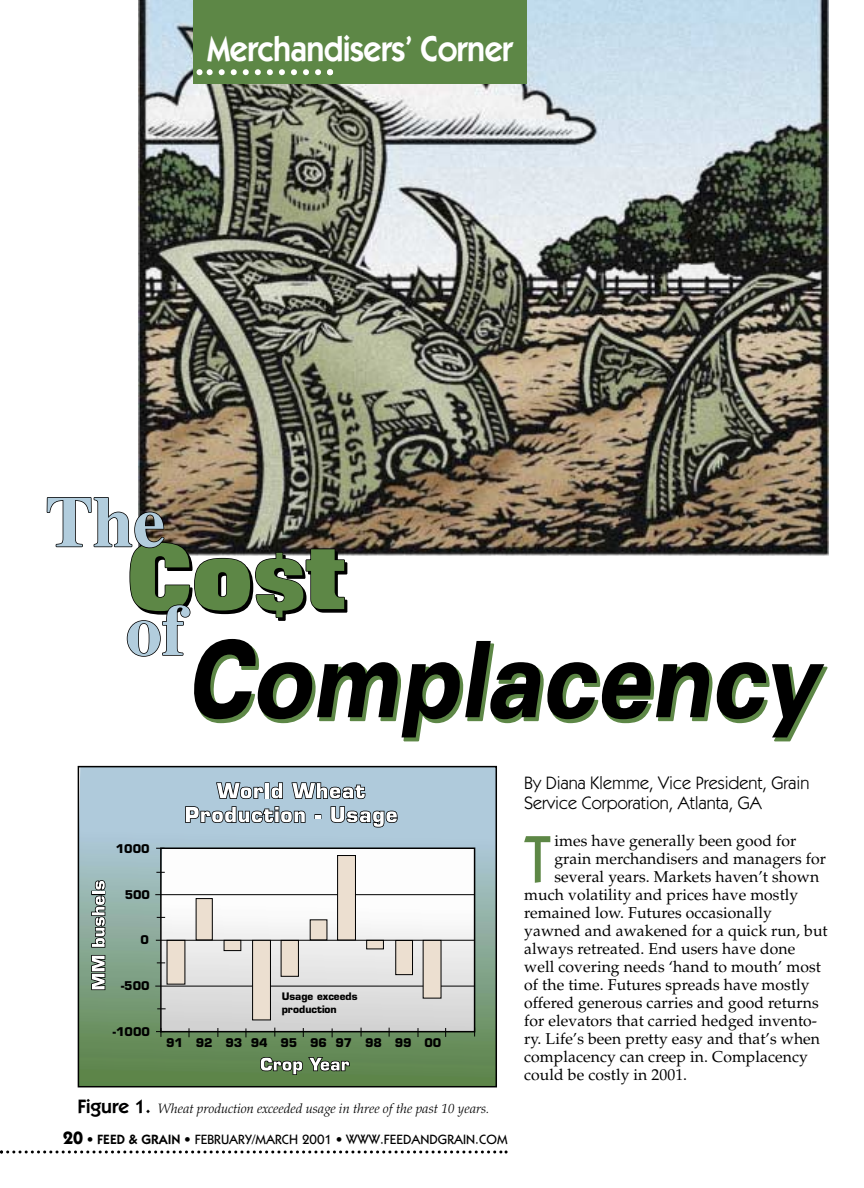
<style>
.page{position:relative;width:864px;height:1188px;background:#fff}
.page>*{position:absolute;margin:0;border:0;box-sizing:border-box;transform-origin:0 0}
.t1{font:500 66.75px "Itc Kabel";color:#5d8746;scale:.9 1}
.t2{font:600 36px "Itc Kabel";letter-spacing:-.015em;color:#fff;scale:.9 1}
.t3{font:18px/19.5px "Itc Kabel";color:#000}
.t4{font:15.75px "Palatino";letter-spacing:.005em;color:#000}
.t5{font:italic 300 13.5px "Palatino";color:#000}
.t6{font:500 13.5px "Itc Kabel";color:#000}
.t7{font:700 11.7px "Eurostile";color:#000}
.t8{font:700 10.05px/12.3px "Eurostile";color:#000}
.s1{font-family:"Itc Kabel";font-weight:600;font-style:normal;font-size:19.5px}
.s2{font-weight:700;font-size:18px}
.s3{font-weight:600}
</style>
<div class="page">
<svg style="left:0;top:1150px;width:508px;height:4px"></svg>
<img style="left:138px;top:0;width:690px;height:496px">
<div style="left:194px;top:0;width:333px;height:84px;background:#5d8746"></div>
<svg style="left:197px;top:69px;width:136px;height:6px"></svg>
<svg style="left:46px;top:496px;width:783px;height:246px"></svg>
<img style="left:171px;top:769px;width:323px;height:315px">
<img style="left:81px;top:769px;width:90px;height:315px">
<div style="left:78px;top:766px;width:419px;height:321px;border:2px solid #000"></div>
<img style="left:233px;top:851px;width:239px;height:178px">
<img style="left:163px;top:851px;width:70px;height:178px">
<div style="left:167px;top:940px;width:18px;height:45px;background:#ecdfd0"></div>
<div style="left:196px;top:898px;width:17px;height:42px;background:#ecdfd0;border:1px solid #000"></div>
<div style="left:224px;top:940px;width:17px;height:11px;background:#ecdfd0;border:1px solid #000"></div>
<div style="left:281px;top:940px;width:18px;height:37px;background:#ecdfd0;border:1px solid #000"></div>
<div style="left:310px;top:919px;width:17px;height:21px;background:#ecdfd0"></div>
<div style="left:366px;top:940px;width:18px;height:9px;background:#ecdfd0;border:1px solid #000"></div>
<div style="left:395px;top:940px;width:18px;height:35px;background:#ecdfd0;border:1px solid #000"></div>
<div style="left:160px;top:848px;width:315px;height:184px;border:2px solid #000"></div>
<hr style="left:155px;top:894px;width:319px;height:1px;background:#000">
<hr style="left:156px;top:940px;width:319px;height:1px;background:#000">
<hr style="left:155px;top:986px;width:319px;height:1px;background:#000">
<svg style="left:156px;top:1028px;width:8px;height:9px"></svg>
<div style="left:337px;top:855px;width:19px;height:85px;background:#ecdfd0;border:1px solid #000"></div>
<div style="left:252px;top:940px;width:19px;height:80px;background:#ecdfd0;border:1px solid #000"></div>
<div style="left:423px;top:940px;width:18px;height:59px;background:#ecdfd0"></div>
<svg style="left:184px;top:781px;width:214px;height:47px"></svg>
<svg style="left:259px;top:1056px;width:92px;height:20px"></svg>
<svg style="left:90px;top:954px;width:16px;height:37px"></svg>
<svg style="left:90px;top:879px;width:16px;height:69px"></svg>
<h2 class="t2" style="left:207px;top:36px;width:341px">Merchandisers’ Corner</h2>
<p class="t7" style="left:116px;top:845px;width:35px">1000</p>
<p class="t7" style="left:125px;top:890px;width:27px">500</p>
<p class="t7" style="left:141px;top:936px;width:10px">0</p>
<p class="t7" style="left:121px;top:981px;width:30px">-500</p>
<p class="t7" style="left:113px;top:1027px;width:39px">-1000</p>
<p class="t8" style="left:282px;top:992px;width:77px">Usage exceeds production</p>
<p class="t7" style="left:166px;top:1039px;width:277px">91 92 93 94 95 96 97 98 99 00</p>
<p class="t5" style="left:77px;top:1103px;width:414px"><span class="s1">Figure 1.</span> Wheat production exceeded usage in three of the past 10 years.</p>
<p class="t6" style="left:63px;top:1134px;width:446px"><span class="s2">20</span> • <span class="s3">FEED &amp; GRAIN</span> • FEBRUARY/MARCH 2001 • WWW.FEEDANDGRAIN.COM</p>
<p class="t3" style="left:524px;top:775px;width:287px">By Diana Klemme, Vice President, Grain<br>Service Corporation, Atlanta, GA</p>
<h1 class="t1" style="left:524px;top:834px;width:31px">T</h1>
<p class="t4" style="left:554px;top:834px;width:243px">imes have generally been good for</p>
<p class="t4" style="left:554px;top:852px;width:273px">grain merchandisers and managers for</p>
<p class="t4" style="left:554px;top:870px;width:266px">several years. Markets haven’t shown</p>
<p class="t4" style="left:524px;top:888px;width:276px">much volatility and prices have mostly</p>
<p class="t4" style="left:524px;top:906px;width:249px">remained low. Futures occasionally</p>
<p class="t4" style="left:524px;top:924px;width:305px">yawned and awakened for a quick run, but</p>
<p class="t4" style="left:524px;top:942px;width:273px">always retreated. End users have done</p>
<p class="t4" style="left:524px;top:960px;width:298px">well covering needs ‘hand to mouth’ most</p>
<p class="t4" style="left:524px;top:978px;width:287px">of the time. Futures spreads have mostly</p>
<p class="t4" style="left:524px;top:996px;width:296px">offered generous carries and good returns</p>
<p class="t4" style="left:524px;top:1014px;width:294px">for elevators that carried hedged invento-</p>
<p class="t4" style="left:524px;top:1032px;width:297px">ry. Life’s been pretty easy and that’s when</p>
<p class="t4" style="left:524px;top:1050px;width:285px">complacency can creep in. Complacency</p>
<p class="t4" style="left:524px;top:1068px;width:165px">could be costly in 2001.</p>
</div>
